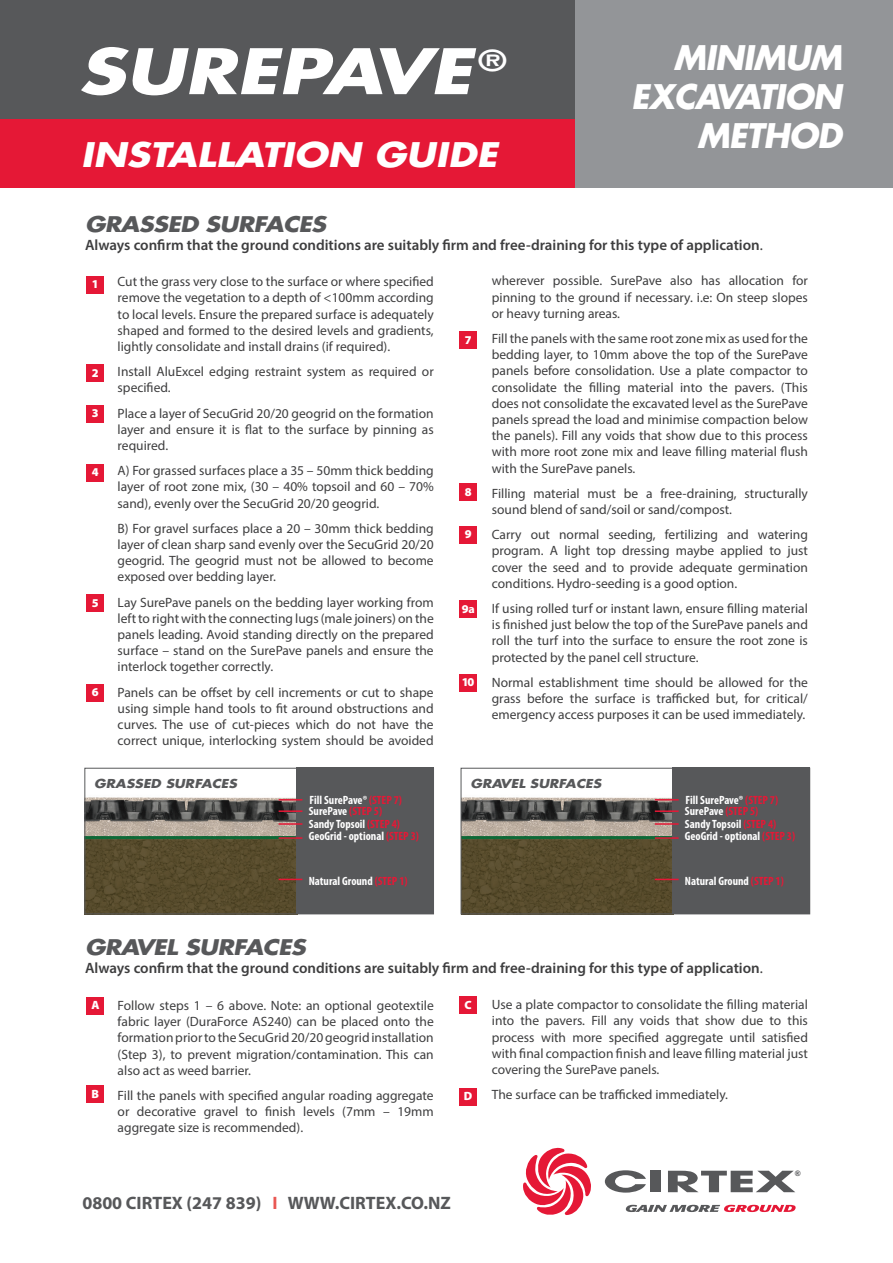
<style>
.page{position:relative;width:893px;height:1263px;background:#fff}
.page>*{position:absolute;margin:0;border:0;box-sizing:border-box;transform-origin:0 0}
.t1{font:italic 700 61.05px "Futura";color:#fff;scale:1.25 1}
.t2{font:italic 700 33px "Futura";letter-spacing:-.025em;color:#fff}
.t3{font:italic 700 33px "Futura";color:#fff;scale:1.15 1}
.t4{font:italic 700 21px "Futura";letter-spacing:-.025em;color:#57585a;scale:1.15 1}
.t5{font:700 18px "Myriad Pro";color:#57585a}
.t6{font:600 15px "Myriad Pro";color:#3e3e3f}
.t7{font:13.5px/16.2px "Myriad Pro";color:#3e3e3f;text-align:justify}
.t8{font:700 condensed 12px "Myriad Pro";color:#fff}
.t9{font:italic 700 12px "Futura";color:#57585a;scale:1.15 1}
.t10{font:900 12px "Myriad Pro";color:#fff}
.t11{font:900 7.5px "Arial";color:#57585a}
.s1{font-weight:400}
.s2{font-weight:700}
.s3{color:#e51836}
.s4{color:#e95652}
</style>
<div class="page">
<img style="left:86px;top:797px;width:210px;height:40px">
<img style="left:86px;top:837px;width:210px;height:75px">
<div style="left:296px;top:768px;width:137px;height:146px;background:#57585a"></div>
<div style="left:84px;top:768px;width:350px;height:146px;border:1px solid #57585a"></div>
<img style="left:463px;top:797px;width:209px;height:40px">
<img style="left:463px;top:837px;width:209px;height:75px">
<div style="left:672px;top:768px;width:138px;height:146px;background:#57585a"></div>
<div style="left:461px;top:768px;width:349px;height:146px;border:1px solid #57585a"></div>
<div style="left:0;top:0;width:893px;height:137px;background:#57585a"></div>
<div style="left:0;top:119px;width:893px;height:68px;background:#e51836"></div>
<div style="left:575px;top:0;width:318px;height:187px;background:#939598"></div>
<div style="left:86px;top:276px;width:18px;height:18px;background:#e51836"></div>
<div style="left:86px;top:364px;width:18px;height:18px;background:#e51836"></div>
<div style="left:86px;top:405px;width:18px;height:18px;background:#e51836"></div>
<div style="left:86px;top:464px;width:18px;height:18px;background:#e51836"></div>
<div style="left:86px;top:594px;width:18px;height:18px;background:#e51836"></div>
<div style="left:86px;top:684px;width:18px;height:18px;background:#e51836"></div>
<div style="left:459px;top:331px;width:18px;height:18px;background:#e51836"></div>
<div style="left:459px;top:483px;width:18px;height:18px;background:#e51836"></div>
<div style="left:459px;top:526px;width:18px;height:18px;background:#e51836"></div>
<div style="left:459px;top:600px;width:18px;height:18px;background:#e51836"></div>
<div style="left:459px;top:674px;width:18px;height:18px;background:#e51836"></div>
<div style="left:86px;top:997px;width:18px;height:18px;background:#e51836"></div>
<div style="left:86px;top:1085px;width:18px;height:18px;background:#e51836"></div>
<div style="left:459px;top:996px;width:18px;height:18px;background:#e51836"></div>
<div style="left:459px;top:1088px;width:18px;height:18px;background:#e51836"></div>
<hr style="left:279px;top:823px;width:23px;height:2px;background:#e51836">
<hr style="left:655px;top:823px;width:24px;height:2px;background:#e51836">
<hr style="left:279px;top:810px;width:23px;height:2px;background:#e51836">
<hr style="left:655px;top:810px;width:24px;height:2px;background:#e51836">
<svg style="left:279px;top:799px;width:23px;height:1px"></svg>
<svg style="left:655px;top:799px;width:24px;height:1px"></svg>
<hr style="left:279px;top:837px;width:23px;height:2px;background:#e51836">
<hr style="left:655px;top:837px;width:24px;height:2px;background:#e51836">
<svg style="left:279px;top:879px;width:23px;height:1px"></svg>
<svg style="left:655px;top:879px;width:24px;height:1px"></svg>
<svg style="left:605px;top:1170px;width:41px;height:22px"></svg>
<div style="left:651px;top:1171px;width:10px;height:21px;background:#57585a"></div>
<svg style="left:668px;top:1171px;width:127px;height:21px"></svg>
<svg style="left:523px;top:1147px;width:68px;height:68px"></svg>
<svg style="left:626px;top:1205px;width:170px;height:7px"></svg>
<p class="t1" style="left:78px;top:29px;width:344px">SUREPAVE <sup>®</sup></p>
<p class="t3" style="left:81px;top:131px;width:364px">INSTALLATION GUIDE</p>
<p class="t2" style="left:673px;top:34px;width:170px">MINIMUM</p>
<p class="t2" style="left:631px;top:73px;width:212px">EXCAVATION</p>
<p class="t2" style="left:697px;top:112px;width:146px">METHOD</p>
<p class="t4" style="left:85px;top:210px;width:211px">GRASSED SURFACES</p>
<p class="t6" style="left:85px;top:236px;width:679px">Always confirm that the ground conditions are suitably firm and free-draining for this type of application<span class="s1">.</span></p>
<p class="t10" style="left:92px;top:278px;width:8px">1</p>
<p class="t10" style="left:92px;top:366px;width:8px">2</p>
<p class="t10" style="left:92px;top:406px;width:8px">3</p>
<p class="t10" style="left:92px;top:465px;width:8px">4</p>
<p class="t10" style="left:92px;top:596px;width:8px">5</p>
<p class="t10" style="left:92px;top:686px;width:8px">6</p>
<p class="t7" style="left:118px;top:273px;width:318px">Cut the grass very close to the surface or where specified remove the vegetation to a depth of &lt;100mm according to local levels. Ensure the prepared surface is adequately shaped and formed to the desired levels and gradients, lightly consolidate and install drains (if required).</p>
<p class="t7" style="left:118px;top:363px;width:318px">Install AluExcel edging restraint system as required or specified.</p>
<p class="t7" style="left:118px;top:405px;width:318px">Place a layer of SecuGrid 20/20 geogrid on the formation layer and ensure it is flat to the surface by pinning as required.</p>
<p class="t7" style="left:118px;top:462px;width:318px">A) For grassed surfaces place a 35 – 50mm thick bedding layer of root zone mix, (30 – 40% topsoil and 60 – 70% sand), evenly over the SecuGrid 20/20 geogrid.</p>
<p class="t7" style="left:118px;top:520px;width:318px">B) For gravel surfaces place a 20 – 30mm thick bedding layer of clean sharp sand evenly over the SecuGrid 20/20 geogrid. The geogrid must not be allowed to become exposed over bedding layer.</p>
<p class="t7" style="left:118px;top:594px;width:318px">Lay SurePave panels on the bedding layer working from left to right with the connecting lugs (male joiners) on the panels leading. Avoid standing directly on the prepared surface – stand on the SurePave panels and ensure the interlock together correctly.</p>
<p class="t7" style="left:118px;top:684px;width:318px">Panels can be offset by cell increments or cut to shape using simple hand tools to fit around obstructions and curves. The use of cut-pieces which do not have the correct unique, interlocking system should be avoided</p>
<p class="t10" style="left:465px;top:333px;width:8px">7</p>
<p class="t10" style="left:465px;top:485px;width:8px">8</p>
<p class="t10" style="left:465px;top:528px;width:8px">9</p>
<p class="t10" style="left:462px;top:602px;width:14px">9<span class="s2">a</span></p>
<p class="t10" style="left:462px;top:676px;width:14px">10</p>
<p class="t7" style="left:492px;top:273px;width:318px">wherever possible. SurePave also has allocation for pinning to the ground if necessary. i.e: On steep slopes or heavy turning areas.</p>
<p class="t7" style="left:492px;top:330px;width:318px">Fill the panels with the same root zone mix as used for the bedding layer, to 10mm above the top of the SurePave panels before consolidation. Use a plate compactor to consolidate the filling material into the pavers. (This does not consolidate the excavated level as the SurePave panels spread the load and minimise compaction below the panels). Fill any voids that show due to this process with more root zone mix and leave filling material flush with the SurePave panels.</p>
<p class="t7" style="left:492px;top:485px;width:318px">Filling material must be a free-draining, structurally sound blend of sand/soil or sand/compost.</p>
<p class="t7" style="left:492px;top:526px;width:318px">Carry out normal seeding, fertilizing and watering program. A light top dressing maybe applied to just cover the seed and to provide adequate germination conditions. Hydro-seeding is a good option.</p>
<p class="t7" style="left:492px;top:600px;width:318px">If using rolled turf or instant lawn, ensure filling material is finished just below the top of the SurePave panels and roll the turf into the surface to ensure the root zone is protected by the panel cell structure.</p>
<p class="t7" style="left:492px;top:674px;width:318px">Normal establishment time should be allowed for the grass before the surface is trafficked but, for critical/ emergency access purposes it can be used immediately.</p>
<p class="t9" style="left:94px;top:775px;width:126px">GRASSED SURFACES</p>
<p class="t9" style="left:470px;top:775px;width:115px">GRAVEL SURFACES</p>
<p class="t8" style="left:309px;top:792px;width:94px">Fill SurePave® <span class="s3">(STEP 7)</span></p>
<p class="t8" style="left:686px;top:792px;width:94px">Fill SurePave® <span class="s3">(STEP 7)</span></p>
<p class="t8" style="left:309px;top:804px;width:75px">SurePave <span class="s3">(STEP 5)</span></p>
<p class="t8" style="left:685px;top:804px;width:75px">SurePave <span class="s3">(STEP 5)</span></p>
<p class="t8" style="left:309px;top:829px;width:112px">GeoGrid - optional <span class="s3">(STEP 3)</span></p>
<p class="t8" style="left:685px;top:829px;width:112px">GeoGrid - optional <span class="s3">(STEP 3)</span></p>
<p class="t8" style="left:309px;top:817px;width:93px">Sandy Topsoil <span class="s3">(STEP 4)</span></p>
<p class="t8" style="left:685px;top:817px;width:93px">Sandy Topsoil <span class="s3">(STEP 4)</span></p>
<p class="t8" style="left:309px;top:873px;width:100px">Natural Ground <span class="s3">(STEP 1)</span></p>
<p class="t8" style="left:685px;top:873px;width:100px">Natural Ground <span class="s3">(STEP 1)</span></p>
<p class="t4" style="left:85px;top:932px;width:193px">GRAVEL SURFACES</p>
<p class="t6" style="left:85px;top:958px;width:679px">Always confirm that the ground conditions are suitably firm and free-draining for this type of application<span class="s1">.</span></p>
<p class="t10" style="left:91px;top:998px;width:10px">A</p>
<p class="t10" style="left:92px;top:1087px;width:9px">B</p>
<p class="t7" style="left:118px;top:997px;width:318px">Follow steps 1 – 6 above. Note: an optional geotextile fabric layer (DuraForce AS240) can be placed onto the formation prior to the SecuGrid 20/20 geogrid installation (Step 3), to prevent migration/contamination. This can also act as weed barrier.</p>
<p class="t7" style="left:118px;top:1087px;width:318px">Fill the panels with specified angular roading aggregate or decorative gravel to finish levels (7mm – 19mm aggregate size is recommended).</p>
<p class="t10" style="left:465px;top:998px;width:9px">C</p>
<p class="t10" style="left:464px;top:1089px;width:10px">D</p>
<p class="t7" style="left:492px;top:996px;width:318px">Use a plate compactor to consolidate the filling material into the pavers. Fill any voids that show due to this process with more specified aggregate until satisfied with final compaction finish and leave filling material just covering the SurePave panels.</p>
<p class="t7" style="left:492px;top:1086px;width:238px">The surface can be trafficked immediately.</p>
<p class="t11" style="left:795px;top:1168px;width:8px">®</p>
<p class="t5" style="left:82px;top:1191px;width:370px">0800 CIRTEX (247 839) <span class="s4">I</span> WWW.CIRTEX.CO.NZ</p>
</div>
